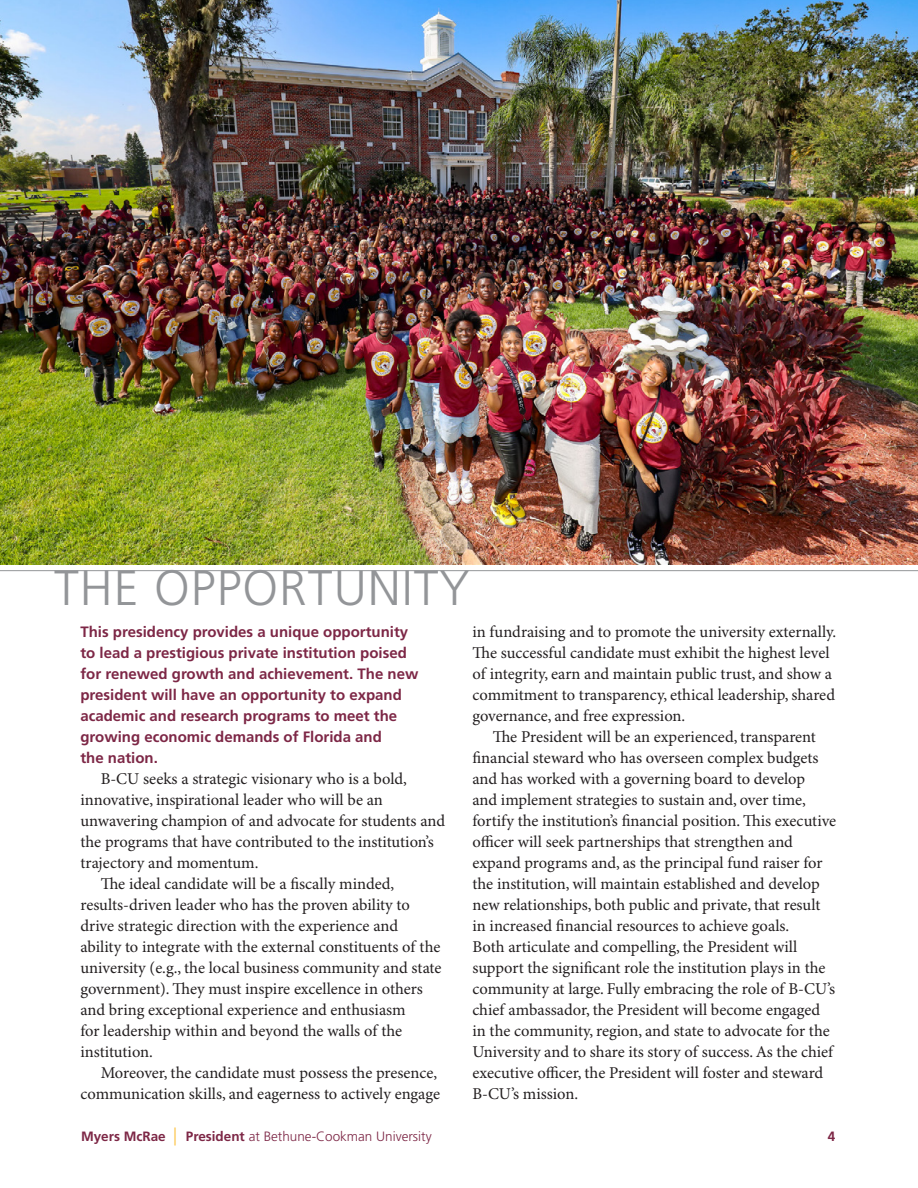
<style>
.page{position:relative;width:918px;height:1188px;background:#fff}
.page>*{position:absolute;margin:0;border:0;box-sizing:border-box;transform-origin:0 0}
.t1{font:300 49.5px "Frutiger LT Pro";letter-spacing:.02em;color:#939598}
.t2{font:16.5px/21px "Minion Pro";color:#231f20}
.t3{font:700 15px/21px "Frutiger LT Pro";color:#7d2746}
.t4{font:300 13.5px "Frutiger LT Pro";color:#7d2746}
.t5{font:700 13.5px "Frutiger LT Pro";color:#7d2746}
.s1{font-weight:700}
.s2{font-stretch:condensed;font-size:18px;color:#fcb619}
</style>
<div class="page">
<img style="left:0;top:0;width:918px;height:571px">
<h1 class="t1" style="left:54px;top:559px;width:417px">THE OPPORTUNITY</h1>
<p class="t3" style="left:80px;top:621px;width:339px">This presidency provides a unique opportunity to lead a prestigious private institution poised for renewed growth and achievement. The new president will have an opportunity to expand academic and research programs to meet the growing economic demands of Florida and<br>the nation.</p>
<p class="t2" style="left:101px;top:768px;width:308px">B-CU seeks a strategic visionary who is a bold,</p>
<p class="t2" style="left:80px;top:789px;width:304px">innovative, inspirational leader who will be an</p>
<p class="t2" style="left:80px;top:810px;width:366px">unwavering champion of and advocate for students and</p>
<p class="t2" style="left:80px;top:831px;width:355px">the programs that have contributed to the institution’s</p>
<p class="t2" style="left:80px;top:852px;width:180px">trajectory and momentum.</p>
<p class="t2" style="left:101px;top:873px;width:295px">The ideal candidate will be a fiscally minded,</p>
<p class="t2" style="left:80px;top:895px;width:331px">results-driven leader who has the proven ability to</p>
<p class="t2" style="left:80px;top:916px;width:319px">drive strategic direction with the experience and</p>
<p class="t2" style="left:80px;top:937px;width:362px">ability to integrate with the external constituents of the</p>
<p class="t2" style="left:80px;top:958px;width:363px">university (e.g., the local business community and state</p>
<p class="t2" style="left:80px;top:979px;width:344px">government). They must inspire excellence in others</p>
<p class="t2" style="left:80px;top:1000px;width:327px">and bring exceptional experience and enthusiasm</p>
<p class="t2" style="left:80px;top:1021px;width:323px">for leadership within and beyond the walls of the</p>
<p class="t2" style="left:80px;top:1042px;width:74px">institution.</p>
<p class="t2" style="left:101px;top:1063px;width:338px">Moreover, the candidate must possess the presence,</p>
<p class="t2" style="left:80px;top:1084px;width:361px">communication skills, and eagerness to actively engage</p>
<p class="t2" style="left:472px;top:622px;width:365px">in fundraising and to promote the university externally.<br>The successful candidate must exhibit the highest level of integrity, earn and maintain public trust, and show a commitment to transparency, ethical leadership, shared governance, and free expression.</p>
<p class="t2" style="left:472px;top:727px;width:365px;text-indent:20px">The President will be an experienced, transparent financial steward who has overseen complex budgets and has worked with a governing board to develop<br>and implement strategies to sustain and, over time, fortify the institution’s financial position. This executive officer will seek partnerships that strengthen and expand programs and, as the principal fund raiser for the institution, will maintain established and develop new relationships, both public and private, that result in increased financial resources to achieve goals.<br>Both articulate and compelling, the President will support the significant role the institution plays in the community at large. Fully embracing the role of B-CU’s chief ambassador, the President will become engaged in the community, region, and state to advocate for the University and to share its story of success. As the chief executive officer, the President will foster and steward B-CU’s mission.</p>
<p class="t4" style="left:81px;top:1128px;width:352px"><span class="s1">Myers McRae</span> <span class="s2">|</span> <span class="s1">President</span> at Bethune-Cookman University</p>
<p class="t5" style="left:828px;top:1128px;width:9px">4</p>
</div>
